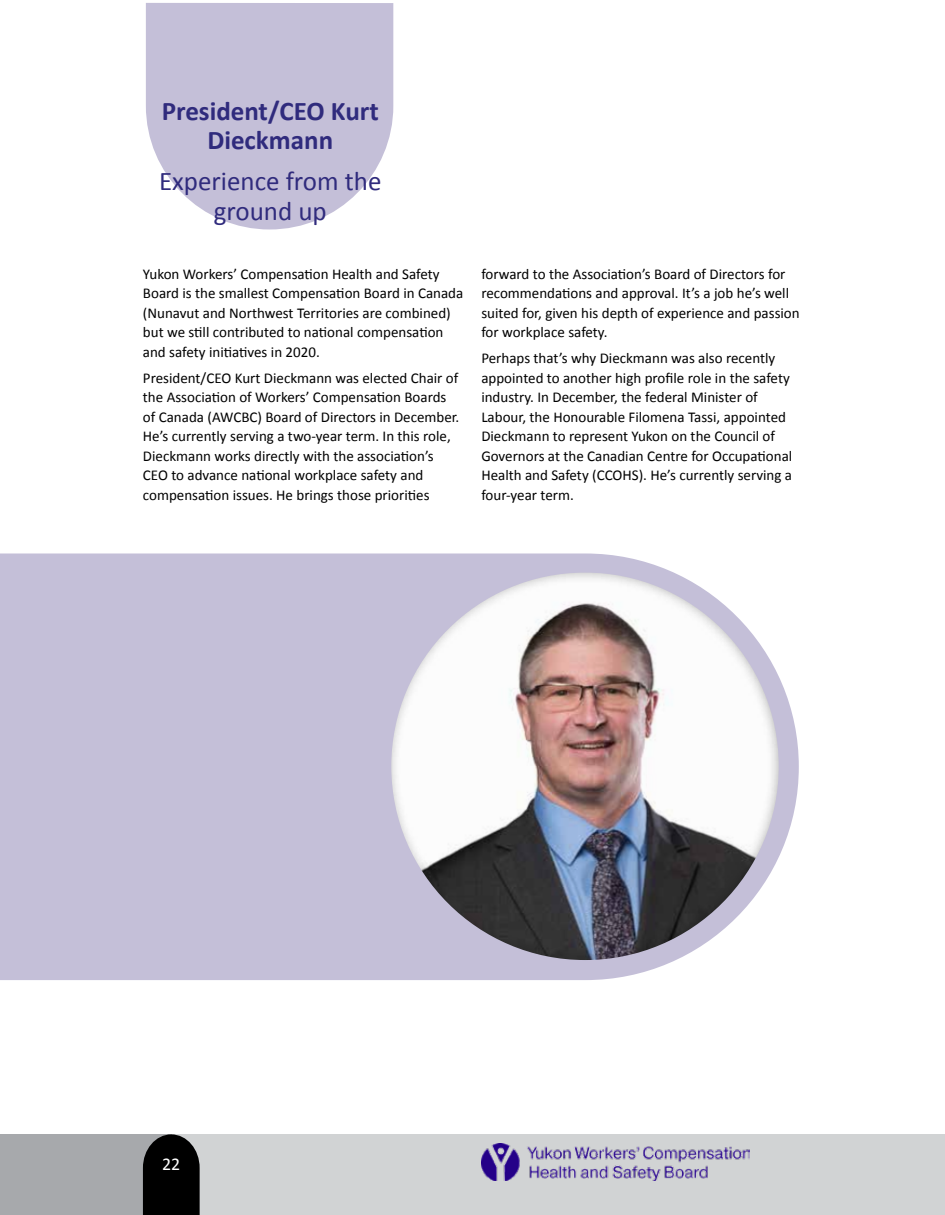
<style>
.page{position:relative;width:945px;height:1215px;background:#fff}
.page>*{position:absolute;margin:0;border:0;box-sizing:border-box;transform-origin:0 0}
.t1{font:700 27px/29.1px "Calibri";color:#302b7d;text-align:center}
.t2{font:27px/29.1px "Calibri";color:#302b7d;text-align:center}
.t3{font:18px "Calibri";color:#fff}
.t4{font:15px/19.5px "Calibri";color:#000}
</style>
<div class="page">
<svg style="left:146px;top:3px;width:247px;height:227px;background:#cbc6dc"></svg>
<svg style="left:0;top:553px;width:799px;height:427px;fill:#c4bfd8"></svg>
<div style="left:171px;top:1135px;width:774px;height:80px;background:#d1d3d4"></div>
<div style="left:0;top:1135px;width:171px;height:80px;background:#a7a9ac"></div>
<svg style="left:143px;top:1134px;width:57px;height:81px;background:#121313"></svg>
<img style="left:482px;top:1143px;width:267px;height:38px">
<h1 class="t1" style="left:162px;top:97px;width:219px">President/CEO Kurt<br>Dieckmann</h1>
<h1 class="t2" style="left:159px;top:167px;width:224px">Experience from the ground up</h1>
<p class="t4" style="left:143px;top:264px;width:322px">Yukon Workers’ Compensation Health and Safety Board is the smallest Compensation Board in Canada (Nunavut and Northwest Territories are combined) but we still contributed to national compensation and safety initiatives in 2020.</p>
<p class="t4" style="left:143px;top:368px;width:318px">President/CEO Kurt Dieckmann was elected Chair of the Association of Workers’ Compensation Boards of Canada (AWCBC) Board of Directors in December.<br>He’s currently serving a two-year term. In this role, Dieckmann works directly with the association’s CEO to advance national workplace safety and compensation issues. He brings those priorities</p>
<p class="t4" style="left:481px;top:264px;width:320px">forward to the Association’s Board of Directors for recommendations and approval. It’s a job he’s well suited for, given his depth of experience and passion for workplace safety.</p>
<p class="t4" style="left:481px;top:349px;width:312px">Perhaps that’s why Dieckmann was also recently appointed to another high profile role in the safety industry. In December, the federal Minister of Labour, the Honourable Filomena Tassi, appointed Dieckmann to represent Yukon on the Council of Governors at the Canadian Centre for Occupational Health and Safety (CCOHS). He’s currently serving a four-year term.</p>
<p class="t3" style="left:162px;top:1153px;width:20px">22</p>
</div>
